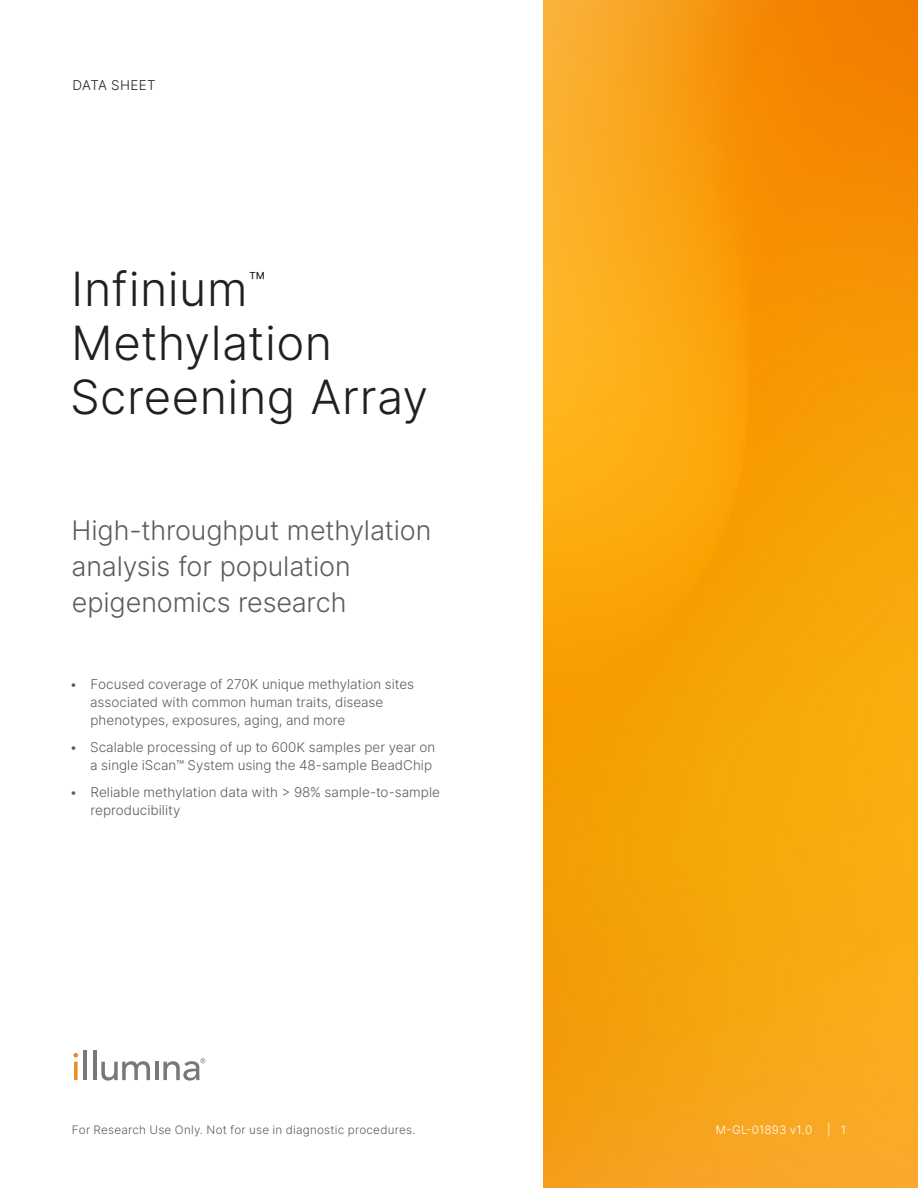
<style>
.page{position:relative;width:918px;height:1188px;background:#fff}
.page>*{position:absolute;margin:0;border:0;box-sizing:border-box;transform-origin:0 0}
.Title{font:300 47.25px/54px "Inter";letter-spacing:.01em;color:#231f20}
.Subtitle{font:300 27px/36px "Inter";letter-spacing:-.005em;color:#5c5c5c}
.t1{font:300 13.5px/18px "Inter";color:#5c5c5c}
.zz_Document_Type___Segment{font:300 13.5px "Inter";letter-spacing:.015em;color:#231f20}
.zz_For_Research_Only{font:300 11.7px "Inter";letter-spacing:.02em;color:#5c5c5c}
.zz_Pub_Number{font:300 11.7px "Inter";letter-spacing:.02em;color:#fff}
</style>
<div class="page">
<img style="left:543px;top:0;width:375px;height:1188px">
<svg style="left:74px;top:1062px;width:4px;height:18px"></svg>
<hr style="left:83px;top:1051px;width:4px;height:29px;background:#77787c">
<hr style="left:93px;top:1051px;width:3px;height:29px;background:#77787c">
<svg style="left:101px;top:1061px;width:49px;height:20px"></svg>
<hr style="left:155px;top:1062px;width:3px;height:18px;background:#77787c">
<svg style="left:73px;top:1053px;width:5px;height:5px"></svg>
<svg style="left:163px;top:1058px;width:42px;height:23px"></svg>
<p class="zz_Document_Type___Segment" style="left:73px;top:75px;width:85px">DATA SHEET</p>
<p class="Title" style="left:70px;top:261px;width:360px">Infinium<sup>™<br></sup>Methylation<br>Screening Array</p>
<p class="Subtitle" style="left:72px;top:512px;width:361px">High-throughput methylation analysis for population epigenomics research</p>
<p class="t1" style="left:90px;top:675px;width:325px;text-indent:-21px">• Focused coverage of 270K unique methylation sites associated with common human traits, disease phenotypes, exposures, aging, and more</p>
<p class="t1" style="left:70px;top:738px;width:367px;text-align:right">• Scalable processing of up to 600K samples per year on a single iScan™ System using the 48-sample BeadChip</p>
<p class="t1" style="left:90px;top:783px;width:351px;text-indent:-21px">• Reliable methylation data with &gt; 98% sample-to-sample reproducibility</p>
<p class="zz_For_Research_Only" style="left:72px;top:1121px;width:345px">For Research Use Only. Not for use in diagnostic procedures.</p>
<p class="zz_Pub_Number" style="left:716px;top:1121px;width:98px">M-GL-01893 v1.0</p>
<p class="zz_Pub_Number" style="left:827px;top:1121px;width:20px">| 1</p>
</div>
